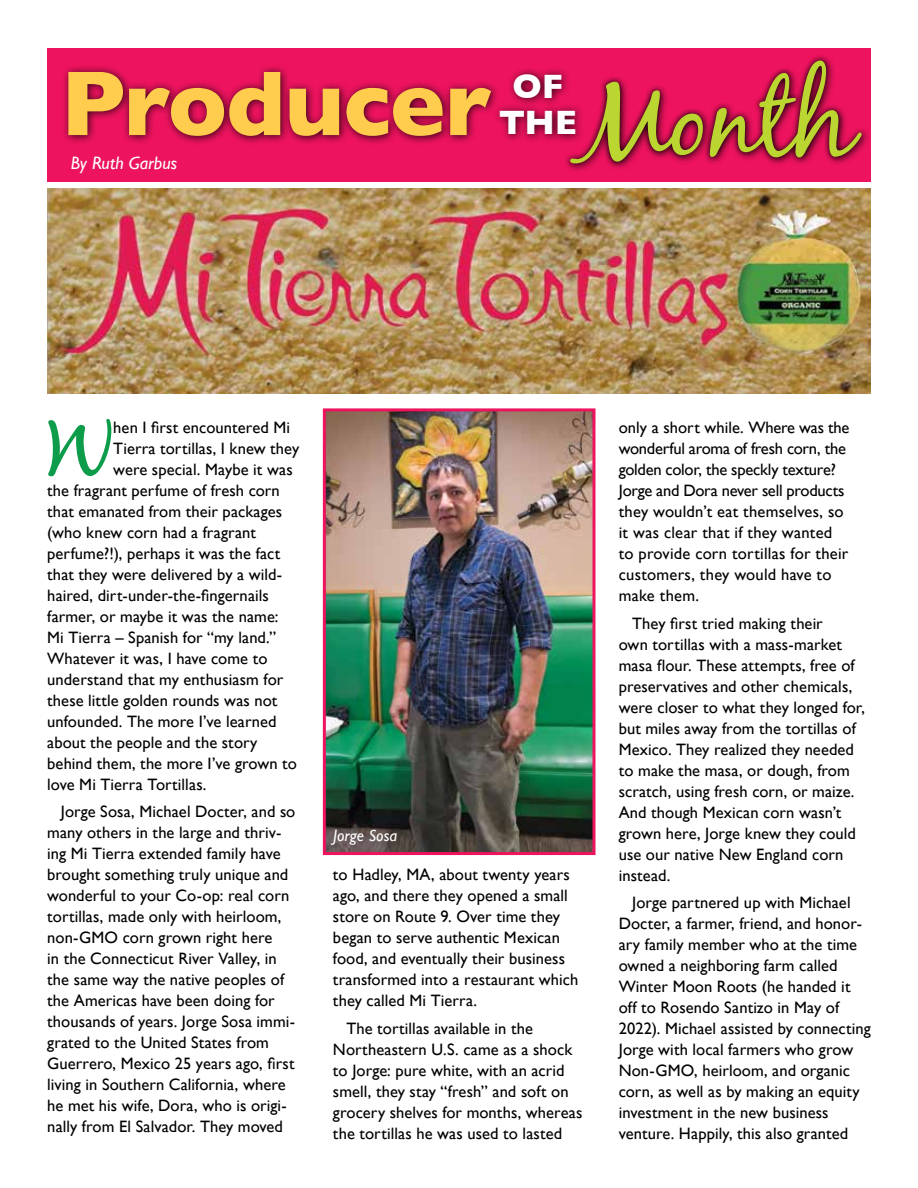
<style>
.page{position:relative;width:918px;height:1188px;background:#fff}
.page>*{position:absolute;margin:0;border:0;box-sizing:border-box;transform-origin:0 0}
.t1{font:104.4px "Black Jack Pro";color:#bcd631;scale:1.06 1}
.t2{font:700 93.3px "Gill Sans";letter-spacing:-.01em;color:#ffcc4e}
.t3{font:77.85px "Black Jack Pro";color:#0d9c4a}
.t4{font:700 34.5px/36px "Gill Sans";color:#fff;text-align:center}
.t5{font:italic 18px "Gill Sans";letter-spacing:.005em;color:#fff}
.t6{font:16.5px/21px "Gill Sans";letter-spacing:.005em;color:#000}
.t7{font:italic 16.5px "Gill Sans";color:#fff}
</style>
<div class="page">
<img style="left:47px;top:189px;width:824px;height:204px">
<img style="left:327px;top:412px;width:265px;height:439px">
<div style="left:323px;top:408px;width:273px;height:447px;border:3px solid #ed135e"></div>
<div style="left:47px;top:48px;width:824px;height:133px;background:#ed135e"></div>
<div style="left:62px;top:54px;width:810px;height:119px;background:#000;opacity:.79"></div>
<div style="left:565px;top:55px;width:303px;height:115px;background:#000;opacity:.75"></div>
<h1 class="t1" style="left:578px;top:56px;width:263px">Month</h1>
<h2 class="t2" style="left:60px;top:30px;width:432px">Producer</h2>
<h3 class="t4" style="left:499px;top:67px;width:80px">OF<br>THE</h3>
<p class="t5" style="left:71px;top:153px;width:108px">By Ruth Garbus</p>
<h3 class="t3" style="left:47px;top:402px;width:66px">W</h3>
<p class="t6" style="left:113px;top:416px;width:178px">hen I first encountered Mi</p>
<p class="t6" style="left:113px;top:437px;width:187px">Tierra tortillas, I knew they</p>
<p class="t6" style="left:113px;top:458px;width:181px">were special. Maybe it was</p>
<p class="t6" style="left:47px;top:479px;width:234px">the fragrant perfume of fresh corn</p>
<p class="t6" style="left:47px;top:500px;width:237px">that emanated from their packages</p>
<p class="t6" style="left:47px;top:521px;width:210px">(who knew corn had a fragrant</p>
<p class="t6" style="left:47px;top:542px;width:234px">perfume?!), perhaps it was the fact</p>
<p class="t6" style="left:47px;top:563px;width:236px">that they were delivered by a wild-</p>
<p class="t6" style="left:47px;top:584px;width:223px">haired, dirt-under-the-fingernails</p>
<p class="t6" style="left:47px;top:605px;width:233px">farmer, or maybe it was the name:</p>
<p class="t6" style="left:47px;top:626px;width:230px">Mi Tierra – Spanish for “my land.”</p>
<p class="t6" style="left:47px;top:647px;width:222px">Whatever it was, I have come to</p>
<p class="t6" style="left:47px;top:668px;width:238px">understand that my enthusiasm for</p>
<p class="t6" style="left:47px;top:689px;width:232px">these little golden rounds was not</p>
<p class="t6" style="left:47px;top:710px;width:231px">unfounded. The more I’ve learned</p>
<p class="t6" style="left:47px;top:731px;width:212px">about the people and the story</p>
<p class="t6" style="left:47px;top:752px;width:251px">behind them, the more I’ve grown to</p>
<p class="t6" style="left:47px;top:773px;width:161px">love Mi Tierra Tortillas.</p>
<p class="t6" style="left:47px;top:801px;width:250px;text-indent:13px">Jorge Sosa, Michael Docter, and so many others in the large and thriv&shy;ing Mi Tierra extended family have brought something truly unique and wonderful to your Co-op: real corn tortillas, made only with heirloom, non-GMO corn grown right here<br>in the Connecticut River Valley, in the same way the native peoples of the Americas have been doing for thousands of years. Jorge Sosa immi&shy;grated to the United States from Guerrero, Mexico 25 years ago, first living in Southern California, where he met his wife, Dora, who is origi&shy;nally from El Salvador. They moved</p>
<p class="t7" style="left:333px;top:826px;width:66px">Jorge Sosa</p>
<p class="t6" style="left:333px;top:864px;width:247px">to Hadley, MA, about twenty years ago, and there they opened a small store on Route 9. Over time they began to serve authentic Mexican food, and eventually their business transformed into a restaurant which they called Mi Tierra.</p>
<p class="t6" style="left:333px;top:1018px;width:251px;text-indent:13px">The tortillas available in the Northeastern U.S. came as a shock to Jorge: pure white, with an acrid smell, they stay “fresh” and soft on grocery shelves for months, whereas the tortillas he was used to lasted</p>
<p class="t6" style="left:619px;top:417px;width:232px">only a short while. Where was the wonderful aroma of fresh corn, the golden color, the speckly texture?<br>Jorge and Dora never sell products they wouldn’t eat themselves, so it was clear that if they wanted to provide corn tortillas for their customers, they would have to make them.</p>
<p class="t6" style="left:619px;top:612px;width:248px;text-indent:13px">They first tried making their<br>own tortillas with a mass-market masa flour. These attempts, free of preservatives and other chemicals, were closer to what they longed for, but miles away from the tortillas of<br>Mexico. They realized they needed to make the masa, or dough, from scratch, using fresh corn, or maize.<br>And though Mexican corn wasn’t grown here, Jorge knew they could use our native New England corn instead.</p>
<p class="t6" style="left:619px;top:892px;width:254px;text-indent:13px">Jorge partnered up with Michael Docter, a farmer, friend, and honor&shy;ary family member who at the time owned a neighboring farm called Winter Moon Roots (he handed it off to Rosendo Santizo in May of 2022). Michael assisted by connecting Jorge with local farmers who grow Non-GMO, heirloom, and organic corn, as well as by making an equity investment in the new business venture. Happily, this also granted</p>
</div>
